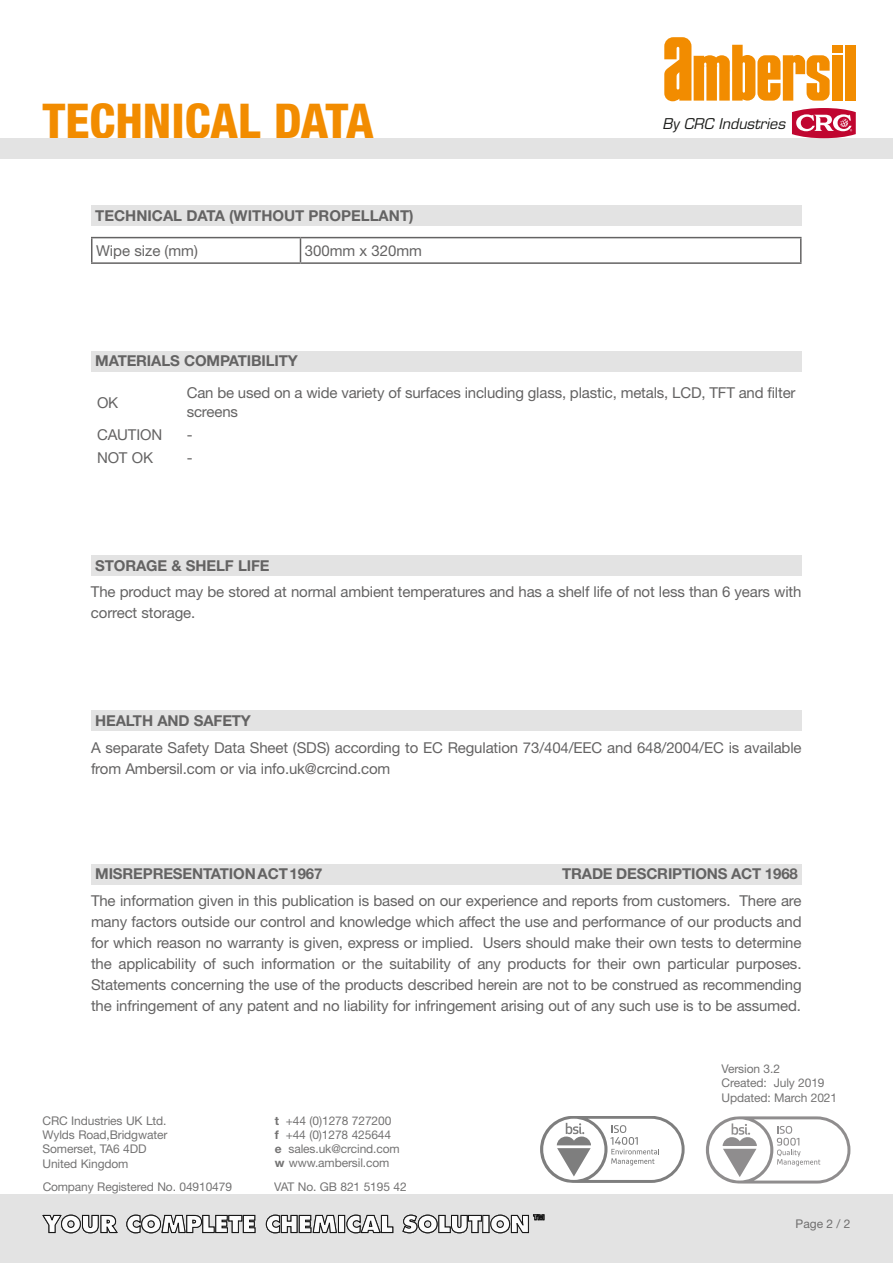
<style>
.page{position:relative;width:893px;height:1263px;background:#fff}
.page>*{position:absolute;margin:0;border:0;box-sizing:border-box;transform-origin:0 0}
.t1{font:800 condensed 48px "Helvetica Neue LT Std";color:#f28c00}
.t2{font:15px/21px "Helvetica Neue LT Std";letter-spacing:-.01em;color:#646363}
.t3{font:700 15px "Helvetica Neue LT Std";letter-spacing:-.01em;color:#646363}
.t4{font:italic 14.55px "Eurostile LT Std";color:#1c1d1b}
.t5{font:12px/14.2px "Helvetica Neue LT Std";letter-spacing:-.01em;color:#646363}
.t6{font:12px "Helvetica Neue LT Std";color:#706f6f}
.s1{font-weight:700}
</style>
<div class="page">
<div style="left:0;top:1195px;width:893px;height:68px;background:#e3e3e3"></div>
<svg style="left:42px;top:1214px;width:76px;height:19px"></svg>
<svg style="left:126px;top:1214px;width:419px;height:19px"></svg>
<svg style="left:706px;top:1116px;width:144px;height:67px"></svg>
<svg style="left:540px;top:1116px;width:145px;height:66px"></svg>
<hr style="left:91px;top:237px;width:209px;height:1px;background:#646363">
<svg style="left:91px;top:238px;width:1px;height:24px"></svg>
<hr style="left:300px;top:237px;width:501px;height:1px;background:#646363">
<svg style="left:300px;top:238px;width:1px;height:24px"></svg>
<svg style="left:800px;top:238px;width:1px;height:24px"></svg>
<hr style="left:91px;top:262px;width:209px;height:2px;background:#646363">
<hr style="left:300px;top:262px;width:501px;height:2px;background:#646363">
<div style="left:91px;top:205px;width:710px;height:21px;background:#e3e3e3"></div>
<div style="left:91px;top:555px;width:710px;height:20px;background:#e3e3e3"></div>
<div style="left:91px;top:864px;width:710px;height:20px;background:#e3e3e3"></div>
<div style="left:91px;top:710px;width:710px;height:21px;background:#e3e3e3"></div>
<div style="left:91px;top:351px;width:710px;height:20px;background:#e3e3e3"></div>
<div style="left:0;top:138px;width:893px;height:21px;background:#e3e3e3"></div>
<div style="left:845px;top:45px;width:10px;height:56px;background:#f28c00"></div>
<div style="left:832px;top:45px;width:10px;height:7px;background:#f28c00"></div>
<div style="left:832px;top:55px;width:10px;height:46px;background:#f28c00"></div>
<svg style="left:664px;top:37px;width:166px;height:64px"></svg>
<svg style="left:792px;top:108px;width:64px;height:30px"></svg>
<h1 class="t1" style="left:43px;top:91px;width:333px">TECHNICAL DATA</h1>
<p class="t3" style="left:95px;top:206px;width:320px">TECHNICAL DATA (WITHOUT PROPELLANT)</p>
<p class="t2" style="left:96px;top:240px;width:103px">Wipe size (mm)</p>
<p class="t2" style="left:305px;top:240px;width:119px">300mm x 320mm</p>
<p class="t3" style="left:95px;top:352px;width:204px">MATERIALS COMPATIBILITY</p>
<p class="t4" style="left:663px;top:115px;width:124px">By CRC Industries</p>
<p class="t2" style="left:97px;top:392px;width:23px">OK</p>
<p class="t2" style="left:187px;top:383px;width:610px;line-height:18.8px">Can be used on a wide variety of surfaces including glass, plastic, metals, LCD, TFT and filter screens</p>
<p class="t2" style="left:97px;top:424px;width:67px">CAUTION</p>
<p class="t2" style="left:187px;top:424px;width:7px">-</p>
<p class="t2" style="left:97px;top:446px;width:58px">NOT OK</p>
<p class="t2" style="left:187px;top:446px;width:7px">-</p>
<p class="t3" style="left:95px;top:556px;width:176px">STORAGE &amp; SHELF LIFE</p>
<p class="t2" style="left:91px;top:581px;width:712px">The product may be stored at normal ambient temperatures and has a shelf life of not less than 6 years with correct storage.</p>
<p class="t3" style="left:95px;top:711px;width:157px">HEALTH AND SAFETY</p>
<p class="t2" style="left:91px;top:736px;width:712px">A separate Safety Data Sheet (SDS) according to EC Regulation 73/404/EEC and 648/2004/EC is available from Ambersil.com or via info.uk@crcind.com</p>
<p class="t3" style="left:95px;top:865px;width:229px">MISREPRESENTATION ACT 1967</p>
<p class="t3" style="left:562px;top:865px;width:237px">TRADE DESCRIPTIONS ACT 1968</p>
<p class="t2" style="left:91px;top:890px;width:712px;text-align:justify">The information given in this publication is based on our experience and reports from customers. There are many factors outside our control and knowledge which affect the use and performance of our products and for which reason no warranty is given, express or implied. Users should make their own tests to determine the applicability of such information or the suitability of any products for their own particular purposes.<br>Statements concerning the use of the products described herein are not to be construed as recommending the infringement of any patent and no liability for infringement arising out of any such use is to be assumed.</p>
<p class="t5" style="left:43px;top:1113px;width:126px">CRC Industries UK Ltd.<br>Wylds Road,Bridgwater<br>Somerset, TA6 4DD<br>United Kingdom</p>
<p class="t5" style="left:275px;top:1113px;width:127px"><span class="s1">t</span> +44 (0)1278 727200<br><span class="s1">f</span> +44 (0)1278 425644 <span class="s1">e</span> sales.uk@crcind.com <span class="s1">w</span> www.ambersil.com</p>
<p class="t5" style="left:43px;top:1179px;width:191px">Company Registered No. 04910479</p>
<p class="t5" style="left:274px;top:1179px;width:134px">VAT No. GB 821 5195 42</p>
<p class="t5" style="left:721px;top:1062px;width:117px">Version 3.2<br>Created: July 2019<br>Updated: March 2021</p>
<p class="t6" style="left:795px;top:1217px;width:56px">Page 2 / 2</p>
</div>
